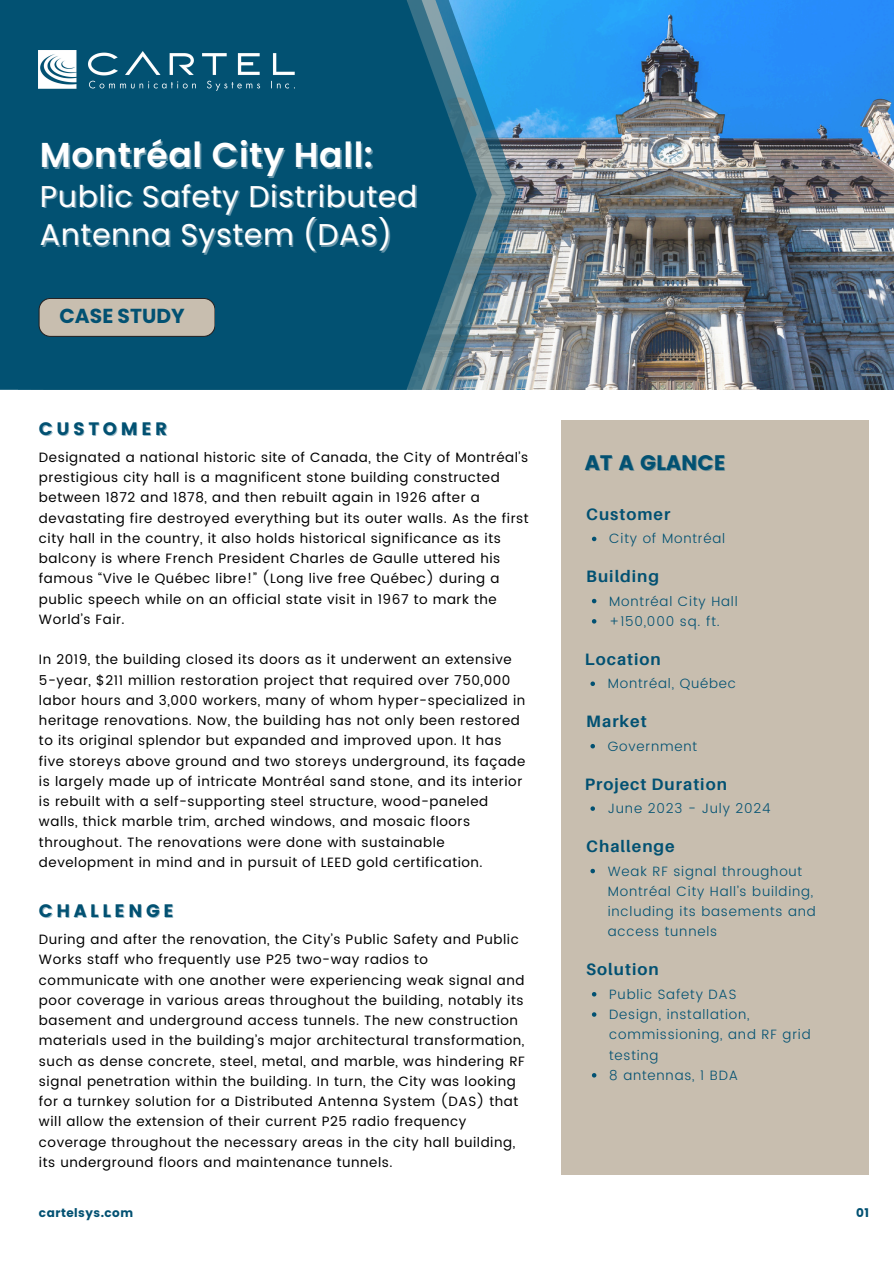
<style>
.page{position:relative;width:894px;height:1264px;background:#fff}
.page>*{position:absolute;margin:0;border:0;box-sizing:border-box;transform-origin:0 0}
.t1{font:600 34.5px "Poppins";letter-spacing:.02em;color:#fff}
.t2{font:30px "Poppins";letter-spacing:.02em;color:#fff}
.t3{font:21px "Poppins";color:#025172}
.t4{font:700 20.25px "Poppins";color:#025172}
.t5{font:18px "Poppins";letter-spacing:.2em;color:#025172}
.t6{font:700 16.5px "Aileron";letter-spacing:.06em;color:#025172}
.t7{font:13.5px/20.2px "Poppins";letter-spacing:.04em;color:#000}
.t8{font:300 13.5px/20.2px "Poppins";letter-spacing:.06em;color:#025172}
.t9{font:700 12px "Poppins";letter-spacing:.04em;color:#025172}
</style>
<div class="page">
<img style="left:518px;top:0;width:375px;height:390px">
<img style="left:505px;top:0;width:13px;height:390px">
<img style="left:491px;top:0;width:14px;height:390px">
<svg style="left:476px;top:0;width:15px;height:390px;background:#5f96b2"></svg>
<svg style="left:0;top:0;width:476px;height:390px;background:#085574"></svg>
<div style="left:561px;top:420px;width:307px;height:754px;background:#c8beaf"></div>
<img style="left:39px;top:50px;width:255px;height:41px">
<div style="left:39px;top:298px;width:175px;height:38px;background:#c8beaf;border-radius:11px"></div>
<div style="left:39px;top:298px;width:175px;height:38px;border:1px solid #231f20;border-radius:11px"></div>
<svg style="left:592px;top:536px;width:4px;height:5px"></svg>
<svg style="left:590px;top:868px;width:4px;height:5px"></svg>
<svg style="left:591px;top:992px;width:5px;height:4px"></svg>
<svg style="left:591px;top:1012px;width:5px;height:4px"></svg>
<svg style="left:591px;top:1073px;width:5px;height:4px"></svg>
<svg style="left:590px;top:681px;width:4px;height:5px"></svg>
<svg style="left:590px;top:744px;width:4px;height:4px"></svg>
<svg style="left:590px;top:806px;width:4px;height:4px"></svg>
<svg style="left:592px;top:599px;width:4px;height:4px"></svg>
<svg style="left:591px;top:619px;width:5px;height:4px"></svg>
<p class="t1" style="left:40px;top:131px;width:334px">Montréal City Hall:</p>
<h4 class="t2" style="left:40px;top:175px;width:379px">Public Safety Distributed</h4>
<p class="t2" style="left:40px;top:213px;width:353px">Antenna System (DAS)</p>
<h4 class="t4" style="left:59px;top:302px;width:127px">CASE STUDY</h4>
<h4 class="t5" style="left:39px;top:418px;width:130px">CUSTOMER</h4>
<p class="t7" style="left:39px;top:447px;width:491px">Designated a national historic site of Canada, the City of Montréal’s prestigious city hall is a magnificent stone building constructed between 1872 and 1878, and then rebuilt again in 1926 after a devastating fire destroyed everything but its outer walls. As the first city hall in the country, it also holds historical significance as its balcony is where French President Charles de Gaulle uttered his famous “Vive le Québec libre!” (Long live free Québec) during a public speech while on an official state visit in 1967 to mark the World’s Fair.</p>
<h4 class="t7" style="left:39px;top:649px;width:488px">In 2019, the building closed its doors as it underwent an extensive 5-year, $211 million restoration project that required over 750,000 labor hours and 3,000 workers, many of whom hyper-specialized in heritage renovations. Now, the building has not only been restored to its original splendor but expanded and improved upon. It has five storeys above ground and two storeys underground, its façade is largely made up of intricate Montréal sand stone, and its interior is rebuilt with a self-supporting steel structure, wood-paneled walls, thick marble trim, arched windows, and mosaic floors throughout. The renovations were done with sustainable development in mind and in pursuit of LEED gold certification.</h4>
<h4 class="t5" style="left:39px;top:900px;width:136px">CHALLENGE</h4>
<p class="t7" style="left:39px;top:929px;width:487px">During and after the renovation, the City’s Public Safety and Public Works staff who frequently use P25 two-way radios to communicate with one another were experiencing weak signal and poor coverage in various areas throughout the building, notably its basement and underground access tunnels. The new construction materials used in the building’s major architectural transformation, such as dense concrete, steel, metal, and marble, was hindering RF signal penetration within the building. In turn, the City was looking for a turnkey solution for a Distributed Antenna System (DAS) that will allow the extension of their current P25 radio frequency coverage throughout the necessary areas in the city hall building, its underground floors and maintenance tunnels.</p>
<p class="t3" style="left:584px;top:450px;width:142px">AT A GLANCE</p>
<p class="t6" style="left:586px;top:503px;width:85px">Customer</p>
<h1 class="t8" style="left:609px;top:528px;width:117px">City of Montréal</h1>
<p class="t6" style="left:586px;top:566px;width:74px">Building</p>
<p class="t8" style="left:609px;top:591px;width:130px">Montréal City Hall</p>
<p class="t8" style="left:609px;top:611px;width:112px">+150,000 sq. ft.</p>
<h2 class="t6" style="left:584px;top:649px;width:77px">Location</h2>
<h5 class="t8" style="left:607px;top:673px;width:130px">Montréal, Québec</h5>
<p class="t6" style="left:586px;top:711px;width:62px">Market</p>
<h4 class="t8" style="left:607px;top:736px;width:91px">Government</h4>
<p class="t6" style="left:584px;top:773px;width:143px">Project Duration</p>
<h4 class="t8" style="left:607px;top:798px;width:164px">June 2023 - July 2024</h4>
<p class="t6" style="left:586px;top:836px;width:90px">Challenge</p>
<h2 class="t8" style="left:607px;top:860px;width:209px">Weak RF signal throughout<br>Montréal City Hall’s building, including its basements and access tunnels</h2>
<h3 class="t6" style="left:586px;top:959px;width:74px">Solution</h3>
<h3 class="t8" style="left:609px;top:984px;width:129px">Public Safety DAS</h3>
<h5 class="t8" style="left:609px;top:1004px;width:203px">Design, installation, commissioning, and RF grid testing</h5>
<h5 class="t8" style="left:609px;top:1065px;width:130px">8 antennas, 1 BDA</h5>
<p class="t9" style="left:39px;top:1204px;width:96px">cartelsys.com</p>
<p class="t9" style="left:855px;top:1204px;width:14px">01</p>
</div>
